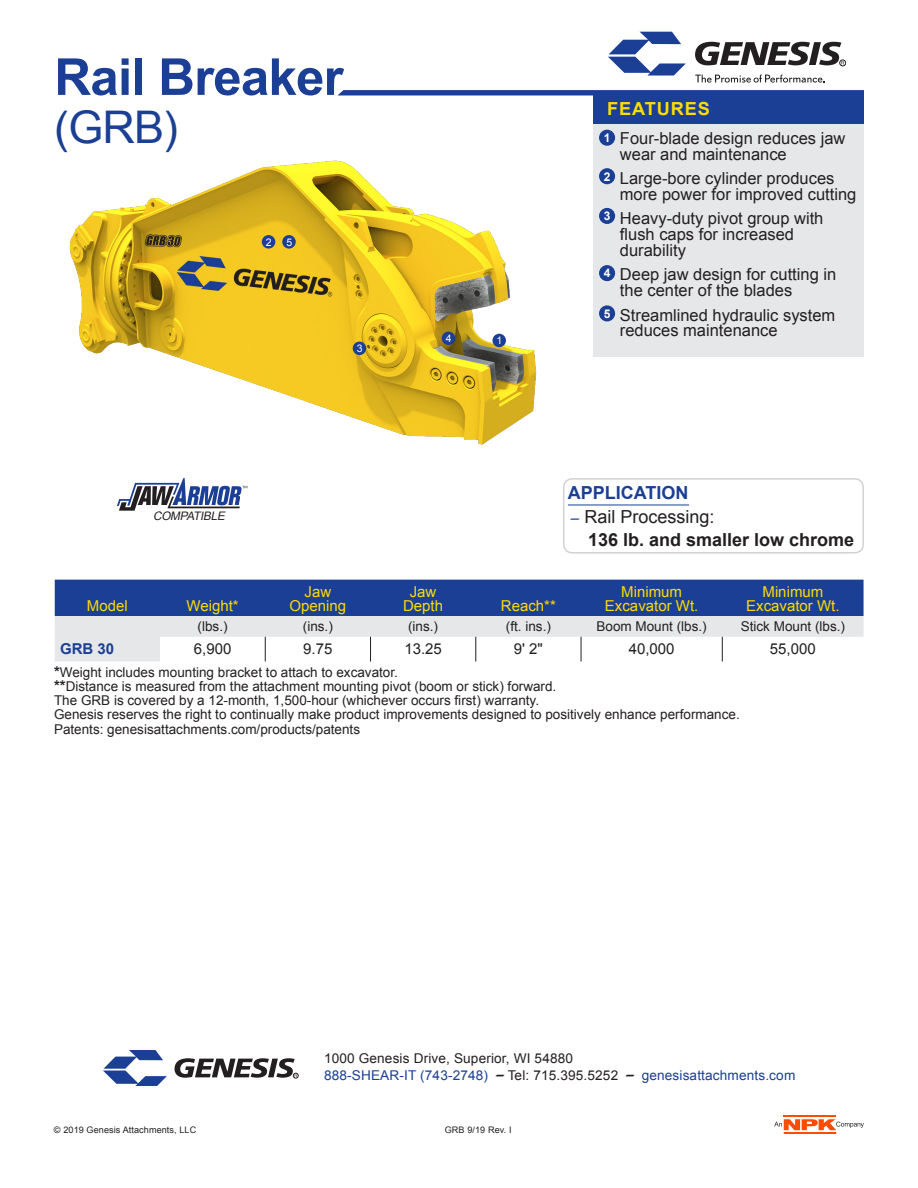
<style>
.page{position:relative;width:918px;height:1188px;background:#fff}
.page>*{position:absolute;margin:0;border:0;box-sizing:border-box;transform-origin:0 0}
.t1{font:700 51px "Arial";letter-spacing:-.015em;color:#1b3f94}
.t2{font:45px "Arial";color:#1b3f94}
.Paragraph_Style_1{font:700 18px "Arial";color:#231f20}
.Paragraph_Style_1-2{font:18px "Arial";color:#231f20}
.Paragraph_Style_1-3{font:700 18px "Arial";color:#1b3f94}
.t3{font:700 18px "Arial";letter-spacing:.05em;color:#ffdc01}
.Paragraph_Style_1-4{font:16.5px/15.8px "Arial";color:#231f20}
.t4{font:15px "Arial";color:#ffdc01}
.t5{font:15px "Arial";color:#231f20}
.t6{font:700 15px "Arial";color:#1b3f94}
.t7{font:13.5px "Arial";color:#231f20}
.t8{font:13.5px "Arial";letter-spacing:.01em;color:#1b3f94}
.t9{font:700 12px "Arial";color:#fff}
.t10{font:italic 11.7px "Arial";color:#231f20}
.t11{font:10.5px "Arial";color:#fff}
.t12{font:9px "Arial";letter-spacing:.01em;color:#231f20}
.s1{font-style:italic;font-size:15px;color:#1b3f94}
.s2{font-weight:700;font-size:15px}
.s3{font-style:italic;font-size:21px;color:#231f20}
.s4{color:#231f20}
</style>
<div class="page">
<div style="left:839px;top:60px;width:7px;height:6px;border:1px solid #231f20;border-radius:50%"></div>
<svg style="left:695px;top:42px;width:149px;height:23px"></svg>
<svg style="left:607px;top:32px;width:79px;height:44px"></svg>
<svg style="left:695px;top:75px;width:130px;height:8px"></svg>
<div style="left:594px;top:93px;width:270px;height:31px;background:#1b3f94"></div>
<div style="left:594px;top:124px;width:270px;height:232px;background:#e6e7e9"></div>
<svg style="left:338px;top:90px;width:526px;height:5px"></svg>
<svg style="left:175px;top:1058px;width:123px;height:20px"></svg>
<svg style="left:103px;top:1050px;width:64px;height:36px"></svg>
<svg style="left:55px;top:580px;width:809px;height:82px"></svg>
<div style="left:563px;top:478px;width:301px;height:76px;border:2px solid #d1d2d4;border-radius:9px"></div>
<hr style="left:568px;top:505px;width:121px;height:1px;background:#1b3f94">
<svg style="left:117px;top:478px;width:130px;height:33px"></svg>
<div style="left:599px;top:130px;width:16px;height:16px;background:#1b3f94;border-radius:50%"></div>
<div style="left:599px;top:168px;width:16px;height:16px;background:#1b3f94;border-radius:50%"></div>
<div style="left:599px;top:208px;width:16px;height:16px;background:#1b3f94;border-radius:50%"></div>
<div style="left:599px;top:265px;width:16px;height:16px;background:#1b3f94;border-radius:50%"></div>
<div style="left:599px;top:305px;width:16px;height:16px;background:#1b3f94;border-radius:50%"></div>
<img style="left:69px;top:160px;width:468px;height:285px">
<div style="left:492px;top:334px;width:14px;height:13px;background:#1b3f94;border-radius:50%"></div>
<div style="left:442px;top:332px;width:13px;height:13px;background:#1b3f94;border-radius:50%"></div>
<div style="left:353px;top:342px;width:13px;height:13px;background:#1b3f94;border-radius:50%"></div>
<div style="left:262px;top:235px;width:13px;height:14px;background:#1b3f94;border-radius:50%"></div>
<div style="left:282px;top:235px;width:14px;height:14px;background:#1b3f94;border-radius:50%"></div>
<hr style="left:784px;top:1115px;width:52px;height:2px;background:#ff4c00">
<svg style="left:774px;top:1119px;width:90px;height:15px"></svg>
<p class="t1" style="left:54px;top:43px;width:291px">Rail Breaker</p>
<p class="t2" style="left:54px;top:98px;width:125px">(GRB)</p>
<p class="t11" style="left:266px;top:235px;width:7px">2</p>
<p class="t11" style="left:286px;top:235px;width:7px">5</p>
<p class="t11" style="left:357px;top:342px;width:7px">3</p>
<p class="t11" style="left:446px;top:332px;width:7px">4</p>
<p class="t11" style="left:497px;top:334px;width:7px">1</p>
<p class="t3" style="left:607px;top:97px;width:104px">FEATURES</p>
<p class="Paragraph_Style_1-4" style="left:620px;top:131px;width:227px">Four-blade design reduces jaw wear and maintenance</p>
<p class="Paragraph_Style_1-4" style="left:620px;top:171px;width:238px">Large-bore cylinder produces more power for improved cutting</p>
<p class="Paragraph_Style_1-4" style="left:620px;top:211px;width:205px">Heavy-duty pivot group with flush caps for increased durability</p>
<p class="Paragraph_Style_1-4" style="left:620px;top:267px;width:218px">Deep jaw design for cutting in the center of the blades</p>
<p class="Paragraph_Style_1-4" style="left:620px;top:307px;width:217px">Streamlined hydraulic system reduces maintenance</p>
<p class="t9" style="left:604px;top:130px;width:8px">1</p>
<p class="t9" style="left:604px;top:168px;width:8px">2</p>
<p class="t9" style="left:604px;top:208px;width:8px">3</p>
<p class="t9" style="left:604px;top:265px;width:8px">4</p>
<p class="t9" style="left:604px;top:306px;width:8px">5</p>
<p class="t10" style="left:153px;top:508px;width:76px">COMPATIBLE</p>
<p class="t4" style="left:87px;top:596px;width:42px">Model</p>
<p class="t4" style="left:187px;top:596px;width:54px">Weight*</p>
<p class="t4" style="left:305px;top:582px;width:28px">Jaw</p>
<p class="t4" style="left:290px;top:596px;width:58px">Opening</p>
<p class="Paragraph_Style_1-3" style="left:568px;top:481px;width:122px">APPLICATION</p>
<p class="Paragraph_Style_1-2" style="left:568px;top:505px;width:148px"><span class="s1">–</span>Rail Processing:</p>
<p class="Paragraph_Style_1" style="left:588px;top:528px;width:268px">136 lb. and smaller low chrome</p>
<p class="t4" style="left:410px;top:582px;width:28px">Jaw</p>
<p class="t4" style="left:403px;top:596px;width:42px">Depth</p>
<p class="t4" style="left:501px;top:596px;width:57px">Reach**</p>
<p class="t4" style="left:621px;top:582px;width:62px">Minimum</p>
<p class="t4" style="left:605px;top:596px;width:95px">Excavator Wt.</p>
<p class="t4" style="left:763px;top:582px;width:62px">Minimum</p>
<p class="t4" style="left:746px;top:596px;width:95px">Excavator Wt.</p>
<p class="t7" style="left:198px;top:618px;width:31px">(lbs.)</p>
<p class="t7" style="left:303px;top:618px;width:31px">(ins.)</p>
<p class="t7" style="left:408px;top:618px;width:31px">(ins.)</p>
<p class="t7" style="left:506px;top:618px;width:47px">(ft. ins.)</p>
<p class="t7" style="left:597px;top:618px;width:112px">Boom Mount (lbs.)</p>
<p class="t7" style="left:741px;top:618px;width:106px">Stick Mount (lbs.)</p>
<p class="t6" style="left:60px;top:639px;width:56px">GRB 30</p>
<p class="t5" style="left:194px;top:639px;width:39px">6,900</p>
<p class="t5" style="left:303px;top:639px;width:31px">9.75</p>
<p class="t5" style="left:404px;top:639px;width:39px">13.25</p>
<p class="t5" style="left:514px;top:639px;width:31px">9' 2"</p>
<p class="t5" style="left:629px;top:639px;width:47px">40,000</p>
<p class="t5" style="left:770px;top:639px;width:47px">55,000</p>
<p class="t7" style="left:54px;top:663px;width:346px"><span class="s2">*</span>Weight includes mounting bracket to attach to excavator.</p>
<p class="t7" style="left:54px;top:677px;width:504px"><span class="s2">**</span>Distance is measured from the attachment mounting pivot (boom or stick) forward.</p>
<p class="t7" style="left:54px;top:692px;width:487px">The GRB is covered by a 12-month, 1,500-hour (whichever occurs first) warranty.</p>
<p class="t7" style="left:54px;top:706px;width:687px">Genesis reserves the right to continually make product improvements designed to positively enhance performance.</p>
<p class="t7" style="left:54px;top:720px;width:308px">Patents: genesisattachments.com/products/patents</p>
<p class="t7" style="left:324px;top:1050px;width:251px">1000 Genesis Drive, Superior, WI 54880</p>
<p class="t8" style="left:324px;top:1066px;width:473px">888-SHEAR-IT (743-2748) <span class="s3">–</span><span class="s4">Tel: 715.395.5252</span> <span class="s3">–</span>genesisattachments.com</p>
<p class="t12" style="left:54px;top:1123px;width:144px">© 2019 Genesis Attachments, LLC</p>
<p class="t12" style="left:445px;top:1123px;width:68px">GRB 9/19 Rev. I</p>
</div>
